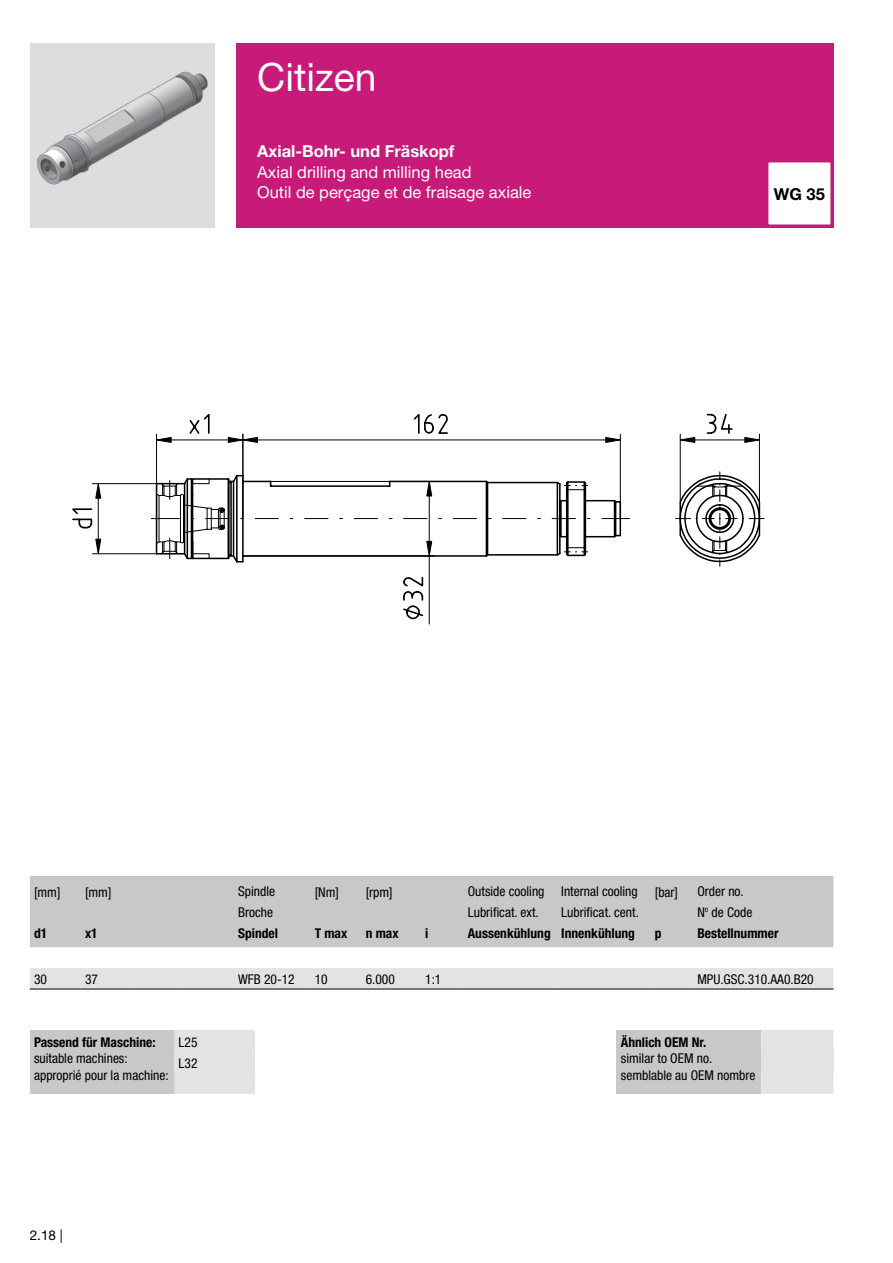
<style>
.page{position:relative;width:893px;height:1263px;background:#fff}
.page>*{position:absolute;margin:0;border:0;box-sizing:border-box;transform-origin:0 0}
.t1{font:39px "Helvetica Neue LT";color:#fff}
.t2{font:16.5px/20.5px "Helvetica Neue LT";color:#fff}
.t3{font:700 16.5px "Helvetica Neue LT";color:#fff}
.t4{font:700 16.5px "Helvetica Neue LT";color:#000}
.t5{font:condensed 13.5px/20.5px "Helvetica Neue";color:#000}
.t6{font:700 condensed 13.5px "Helvetica Neue";color:#000}
.t7{font:13.5px "Helvetica Neue LT";color:#000}
.s1{font-weight:700}
</style>
<div class="page">
<div style="left:236px;top:43px;width:597px;height:184px;background:#c81a78"></div>
<div style="left:767px;top:161px;width:65px;height:65px;background:#fff"></div>
<div style="left:765px;top:159px;width:68px;height:68px;border:3px solid #c81a78"></div>
<div style="left:30px;top:43px;width:185px;height:184px;background:#dcddde"></div>
<img style="left:36px;top:71px;width:172px;height:114px">
<div style="left:30px;top:876px;width:803px;height:71px;background:#c7c8ca"></div>
<div style="left:30px;top:968px;width:803px;height:21px;background:#e2e3e4"></div>
<hr style="left:30px;top:989px;width:51px;height:1px;background:#000">
<hr style="left:81px;top:989px;width:51px;height:1px;background:#000">
<hr style="left:132px;top:989px;width:51px;height:1px;background:#000">
<hr style="left:183px;top:989px;width:51px;height:1px;background:#000">
<hr style="left:234px;top:989px;width:76px;height:1px;background:#000">
<hr style="left:310px;top:989px;width:51px;height:1px;background:#000">
<hr style="left:361px;top:989px;width:60px;height:1px;background:#000">
<hr style="left:421px;top:989px;width:42px;height:1px;background:#000">
<hr style="left:463px;top:989px;width:94px;height:1px;background:#000">
<hr style="left:557px;top:989px;width:94px;height:1px;background:#000">
<hr style="left:651px;top:989px;width:42px;height:1px;background:#000">
<hr style="left:693px;top:989px;width:140px;height:1px;background:#000">
<svg style="left:743px;top:474px;width:21px;height:82px"></svg>
<svg style="left:92px;top:471px;width:651px;height:96px"></svg>
<svg style="left:95px;top:479px;width:7px;height:20px"></svg>
<svg style="left:95px;top:538px;width:7px;height:20px"></svg>
<svg style="left:72px;top:508px;width:21px;height:21px"></svg>
<hr style="left:680px;top:434px;width:1px;height:68px;background:#000">
<hr style="left:759px;top:434px;width:1px;height:68px;background:#000">
<hr style="left:695px;top:440px;width:50px;height:1px;background:#000">
<svg style="left:679px;top:437px;width:17px;height:6px"></svg>
<svg style="left:744px;top:437px;width:16px;height:6px"></svg>
<svg style="left:706px;top:413px;width:27px;height:21px"></svg>
<hr style="left:156px;top:434px;width:1px;height:85px;background:#000">
<hr style="left:171px;top:440px;width:57px;height:1px;background:#000">
<svg style="left:156px;top:437px;width:16px;height:6px"></svg>
<svg style="left:189px;top:413px;width:21px;height:21px"></svg>
<hr style="left:242px;top:434px;width:1px;height:42px;background:#000">
<hr style="left:620px;top:434px;width:1px;height:85px;background:#000">
<hr style="left:257px;top:440px;width:349px;height:1px;background:#000">
<svg style="left:227px;top:437px;width:31px;height:6px"></svg>
<svg style="left:605px;top:437px;width:16px;height:6px"></svg>
<svg style="left:414px;top:413px;width:34px;height:21px"></svg>
<hr style="left:429px;top:556px;width:1px;height:68px;background:#000">
<svg style="left:151px;top:474px;width:479px;height:90px"></svg>
<svg style="left:403px;top:577px;width:21px;height:43px"></svg>
<div style="left:30px;top:1030px;width:144px;height:64px;background:#c7c8ca"></div>
<div style="left:174px;top:1030px;width:81px;height:64px;background:#e2e3e4"></div>
<div style="left:174px;top:1051px;width:81px;height:21px;background:#e2e3e4"></div>
<div style="left:617px;top:1030px;width:144px;height:64px;background:#c7c8ca"></div>
<div style="left:761px;top:1030px;width:72px;height:64px;background:#e2e3e4"></div>
<div style="left:761px;top:1051px;width:72px;height:21px;background:#e2e3e4"></div>
<h1 class="t1" style="left:257px;top:54px;width:121px">Citizen</h1>
<p class="t3" style="left:257px;top:141px;width:199px">Axial-Bohr- und Fräskopf</p>
<p class="t2" style="left:257px;top:161px;width:276px">Axial drilling and milling head<br>Outil de perçage et de fraisage axiale</p>
<p class="t4" style="left:774px;top:184px;width:53px">WG 35</p>
<p class="t5" style="left:34px;top:882px;width:28px">[mm]</p>
<p class="t6" style="left:34px;top:924px;width:15px">d1</p>
<p class="t5" style="left:85px;top:882px;width:28px">[mm]</p>
<p class="t6" style="left:85px;top:924px;width:14px">x1</p>
<p class="t5" style="left:238px;top:881px;width:39px">Spindle<br>Broche</p>
<p class="t6" style="left:238px;top:924px;width:41px">Spindel</p>
<p class="t5" style="left:315px;top:882px;width:26px">[Nm]</p>
<p class="t6" style="left:315px;top:924px;width:34px">T max</p>
<p class="t5" style="left:366px;top:882px;width:28px">[rpm]</p>
<p class="t6" style="left:366px;top:924px;width:34px">n max</p>
<p class="t6" style="left:425px;top:924px;width:5px">i</p>
<p class="t5" style="left:468px;top:881px;width:78px">Outside cooling<br>Lubrificat. ext.</p>
<p class="t6" style="left:468px;top:924px;width:84px">Aussenkühlung</p>
<p class="t5" style="left:561px;top:881px;width:79px">Internal cooling<br>Lubrificat. cent.</p>
<p class="t6" style="left:561px;top:924px;width:75px">Innenkühlung</p>
<p class="t5" style="left:655px;top:882px;width:25px">[bar]</p>
<p class="t6" style="left:655px;top:924px;width:8px">p</p>
<p class="t5" style="left:697px;top:881px;width:83px">Order no.<br>N<sup>o</sup> de Code<br><span class="s1">Bestellnummer</span></p>
<p class="t5" style="left:34px;top:968px;width:14px">30</p>
<p class="t5" style="left:85px;top:968px;width:14px">37</p>
<p class="t5" style="left:238px;top:968px;width:58px">WFB 20-12</p>
<p class="t5" style="left:315px;top:968px;width:14px">10</p>
<p class="t5" style="left:366px;top:968px;width:31px">6.000</p>
<p class="t5" style="left:425px;top:968px;width:18px">1:1</p>
<p class="t5" style="left:697px;top:968px;width:118px">MPU.GSC.310.AA0.B20</p>
<p class="t6" style="left:34px;top:1034px;width:123px">Passend für Maschine:</p>
<p class="t5" style="left:34px;top:1050px;width:136px;line-height:16.5px">suitable machines: approprié pour la machine:</p>
<p class="t5" style="left:179px;top:1031px;width:20px;line-height:21.3px">L25<br>L32</p>
<p class="t6" style="left:621px;top:1034px;width:87px">Ähnlich OEM Nr.</p>
<p class="t5" style="left:621px;top:1050px;width:136px;line-height:16.5px">similar to OEM no. semblable au OEM nombre</p>
<p class="t7" style="left:30px;top:1227px;width:35px">2.18 |</p>
</div>
